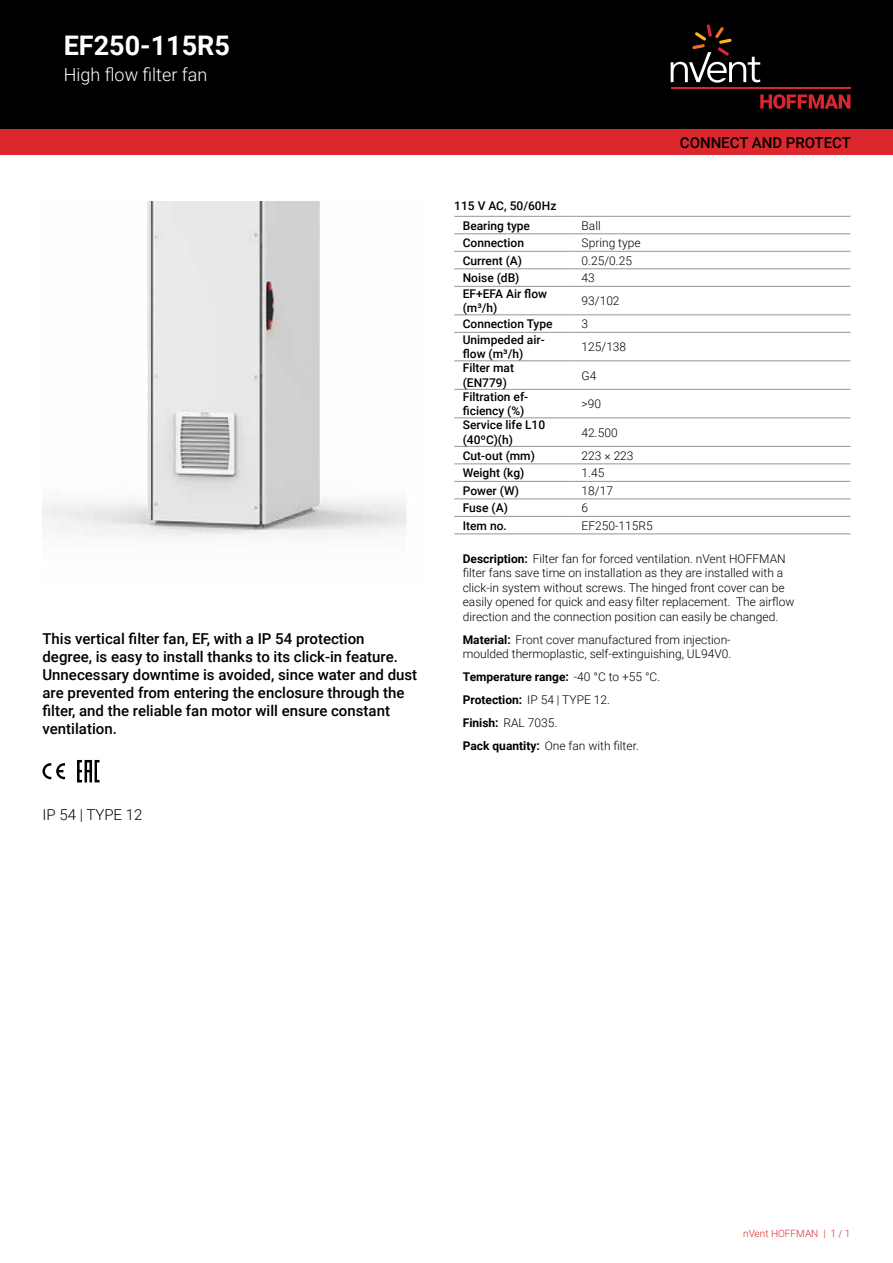
<style>
.page{position:relative;width:893px;height:1263px;background:#fff}
.page>*{position:absolute;margin:0;border:0;box-sizing:border-box;transform-origin:0 0}
.t1{font:700 27px "Roboto";color:#fff}
.t2{font:300 18px "Roboto";color:#fff}
.t3{font:500 15px/18px "Roboto";color:#000}
.t4{font:300 15px "Roboto";color:#000}
.t5{font:300 12px/14.4px "Roboto";color:#000}
.t6{font:500 12px/14.4px "Roboto";color:#000}
.t7{font:300 10.05px "Roboto";color:#dc272e}
.s1{font-weight:700}
</style>
<div class="page">
<div style="left:0;top:0;width:893px;height:129px;background:#000"></div>
<svg style="left:760px;top:94px;width:90px;height:15px"></svg>
<hr style="left:671px;top:88px;width:179px;height:1px;background:#d92632">
<svg style="left:671px;top:24px;width:89px;height:59px"></svg>
<div style="left:0;top:129px;width:893px;height:26px;background:#dc272e"></div>
<hr style="left:454px;top:216px;width:119px;height:1px;background:#939598">
<hr style="left:454px;top:234px;width:119px;height:1px;background:#939598">
<hr style="left:573px;top:216px;width:277px;height:1px;background:#939598">
<hr style="left:573px;top:234px;width:277px;height:1px;background:#939598">
<hr style="left:454px;top:251px;width:119px;height:1px;background:#939598">
<hr style="left:573px;top:251px;width:277px;height:1px;background:#939598">
<hr style="left:454px;top:269px;width:119px;height:1px;background:#939598">
<hr style="left:573px;top:269px;width:277px;height:1px;background:#939598">
<hr style="left:454px;top:286px;width:119px;height:1px;background:#939598">
<hr style="left:573px;top:286px;width:277px;height:1px;background:#939598">
<hr style="left:454px;top:315px;width:119px;height:1px;background:#939598">
<hr style="left:573px;top:315px;width:277px;height:1px;background:#939598">
<hr style="left:454px;top:332px;width:119px;height:1px;background:#939598">
<hr style="left:573px;top:332px;width:277px;height:1px;background:#939598">
<hr style="left:454px;top:361px;width:119px;height:1px;background:#939598">
<hr style="left:573px;top:361px;width:277px;height:1px;background:#939598">
<hr style="left:454px;top:389px;width:119px;height:1px;background:#939598">
<hr style="left:573px;top:389px;width:277px;height:1px;background:#939598">
<hr style="left:454px;top:418px;width:119px;height:1px;background:#939598">
<hr style="left:573px;top:418px;width:277px;height:1px;background:#939598">
<hr style="left:454px;top:446px;width:119px;height:1px;background:#939598">
<hr style="left:573px;top:446px;width:277px;height:1px;background:#939598">
<hr style="left:454px;top:464px;width:119px;height:1px;background:#939598">
<hr style="left:573px;top:464px;width:277px;height:1px;background:#939598">
<hr style="left:454px;top:481px;width:119px;height:1px;background:#939598">
<hr style="left:573px;top:481px;width:277px;height:1px;background:#939598">
<hr style="left:454px;top:499px;width:119px;height:1px;background:#939598">
<hr style="left:573px;top:499px;width:277px;height:1px;background:#939598">
<hr style="left:454px;top:516px;width:119px;height:1px;background:#939598">
<hr style="left:454px;top:534px;width:119px;height:1px;background:#939598">
<hr style="left:573px;top:516px;width:277px;height:1px;background:#939598">
<hr style="left:573px;top:534px;width:277px;height:1px;background:#939598">
<img style="left:43px;top:202px;width:364px;height:335px">
<svg style="left:43px;top:763px;width:22px;height:16px"></svg>
<svg style="left:77px;top:760px;width:23px;height:22px"></svg>
<img style="left:154px;top:314px;width:158px;height:158px">
<h1 class="t1" style="left:64px;top:27px;width:168px">EF250-115R5</h1>
<h2 class="t2" style="left:64px;top:62px;width:145px">High flow filter fan</h2>
<p class="t3" style="left:43px;top:629px;width:376px">This vertical filter fan, EF, with a IP 54 protection degree, is easy to install thanks to its click-in feature.<br>Unnecessary downtime is avoided, since water and dust are prevented from entering the enclosure through the filter, and the reliable fan motor will ensure constant ventilation.</p>
<p class="t4" style="left:43px;top:804px;width:101px">IP 54 | TYPE 12</p>
<p class="t6" style="left:463px;top:195px;width:95px;line-height:20.1px;text-indent:-9px">115 V AC, 50/60Hz<br>Bearing type</p>
<p class="t5" style="left:582px;top:218px;width:21px">Ball</p>
<p class="t3" style="left:680px;top:133px;width:173px">CONNECT AND PROTECT</p>
<p class="t6" style="left:463px;top:235px;width:63px">Connection</p>
<p class="t5" style="left:582px;top:235px;width:61px">Spring type</p>
<p class="t6" style="left:463px;top:253px;width:61px">Current (A)</p>
<p class="t5" style="left:582px;top:253px;width:52px">0.25/0.25</p>
<p class="t6" style="left:463px;top:270px;width:58px">Noise (dB)</p>
<p class="t5" style="left:582px;top:270px;width:15px">43</p>
<p class="t6" style="left:463px;top:286px;width:86px">EF+EFA Air flow (m³/h)</p>
<p class="t5" style="left:582px;top:293px;width:40px">93/102</p>
<p class="t6" style="left:463px;top:316px;width:91px">Connection Type</p>
<p class="t5" style="left:582px;top:316px;width:8px">3</p>
<p class="t6" style="left:463px;top:332px;width:83px">Unimpeded air&shy;flow (m³/h)</p>
<p class="t5" style="left:582px;top:339px;width:46px">125/138</p>
<p class="t6" style="left:463px;top:360px;width:53px">Filter mat (EN779)</p>
<p class="t5" style="left:582px;top:368px;width:16px">G4</p>
<p class="t6" style="left:463px;top:389px;width:67px">Filtration ef&shy;ficiency (%)</p>
<p class="t5" style="left:582px;top:396px;width:21px">&gt;90</p>
<p class="t6" style="left:463px;top:417px;width:84px">Service life L10 (40ºC)(h)</p>
<p class="t5" style="left:582px;top:425px;width:38px">42.500</p>
<p class="t6" style="left:463px;top:448px;width:74px">Cut-out (mm)</p>
<p class="t5" style="left:582px;top:448px;width:53px">223 × 223</p>
<p class="t6" style="left:463px;top:465px;width:63px">Weight (kg)</p>
<p class="t5" style="left:582px;top:465px;width:24px">1.45</p>
<p class="t6" style="left:463px;top:483px;width:58px">Power (W)</p>
<p class="t5" style="left:582px;top:483px;width:33px">18/17</p>
<p class="t6" style="left:463px;top:500px;width:47px">Fuse (A)</p>
<p class="t5" style="left:582px;top:500px;width:8px">6</p>
<p class="t6" style="left:463px;top:518px;width:46px">Item no.</p>
<p class="t5" style="left:582px;top:518px;width:73px">EF250-115R5</p>
<p class="t5" style="left:463px;top:551px;width:333px"><span class="s1">Description:</span> Filter fan for forced ventilation. nVent HOFFMAN filter fans save time on installation as they are installed with a click-in system without screws. The hinged front cover can be easily opened for quick and easy filter replacement. The airflow direction and the connection position can easily be changed.</p>
<p class="t5" style="left:463px;top:632px;width:270px"><span class="s1">Material:</span> Front cover manufactured from injection&shy;moulded thermoplastic, self-extinguishing, UL94V0.</p>
<p class="t5" style="left:463px;top:665px;width:199px;line-height:23px"><span class="s1">Temperature range:</span> -40 °C to +55 °C.<br><span class="s1">Protection:</span> IP 54 | TYPE 12.<br><span class="s1">Finish:</span> RAL 7035.<br><span class="s1">Pack quantity:</span> One fan with filter.</p>
<p class="t7" style="left:743px;top:1226px;width:109px">nVent HOFFMAN | 1 / 1</p>
</div>
